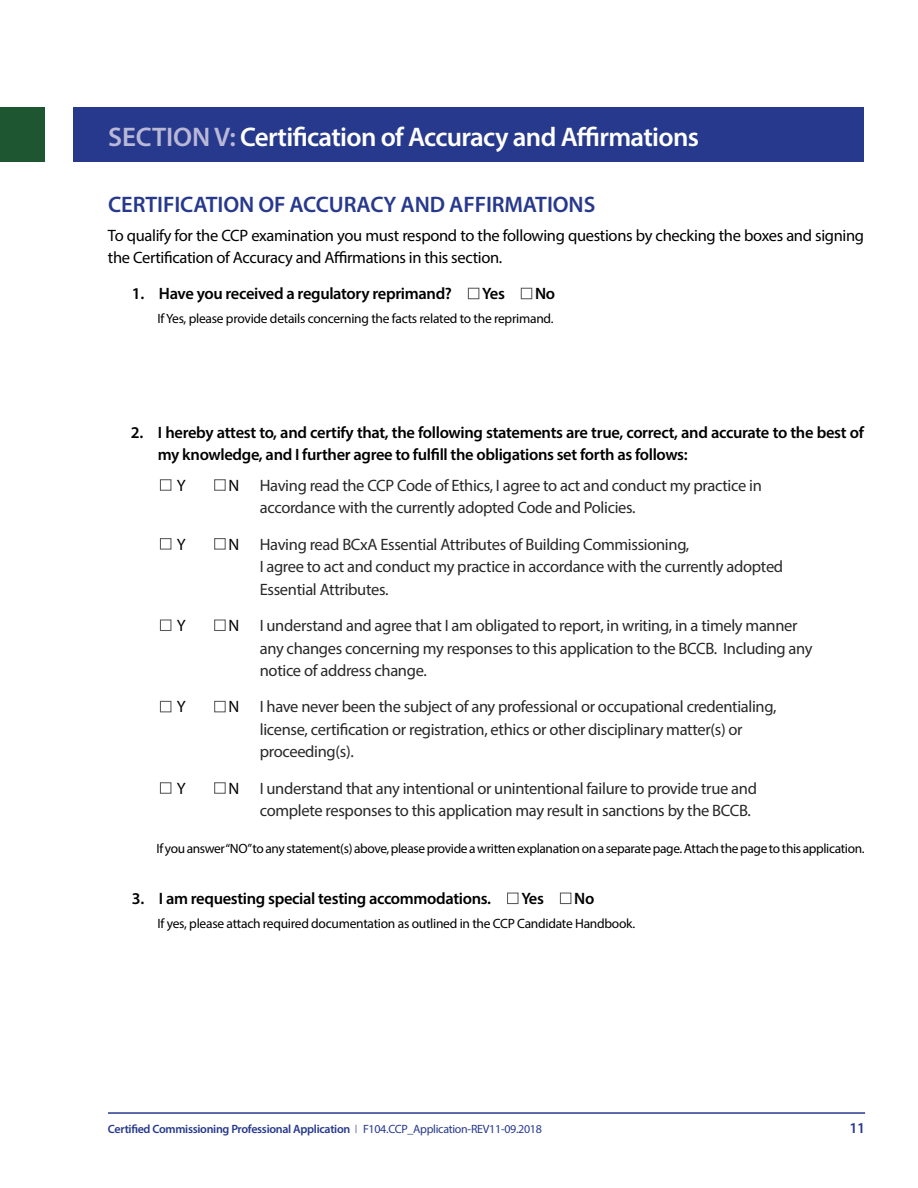
<style>
.page{position:relative;width:918px;height:1188px;background:#fff}
.page>*{position:absolute;margin:0;border:0;box-sizing:border-box;transform-origin:0 0}
.t1{font:600 27px "Myriad Pro";letter-spacing:-.025em;color:#fff}
.t2{font:600 22.5px "Myriad Pro";letter-spacing:-.005em;color:#27398c}
.t3{font:16.5px/22.5px "Myriad Pro";letter-spacing:-.02em;color:#292829}
.t4{font:600 16.5px/22.5px "Myriad Pro";letter-spacing:-.02em;color:#000}
.t5{font:16.5px/22.5px "Myriad Pro";letter-spacing:-.02em;color:#000}
.t6{font:600 15px "Myriad Pro";color:#27398c}
.t7{font:13.5px "Myriad Pro";letter-spacing:-.025em;color:#000}
.t8{font:600 12px "Myriad Pro";letter-spacing:-.025em;color:#27398c}
.s1{color:#bab8d7}
.s2{color:#000}
.s3{font-family:"Gotham";font-weight:400;font-size:9px}
.s4{font-weight:400}
</style>
<div class="page">
<hr style="left:108px;top:1112px;width:757px;height:2px;background:#27398c">
<div style="left:160px;top:479px;width:11px;height:12px;border:1px solid #58595b"></div>
<div style="left:214px;top:479px;width:12px;height:12px;border:1px solid #58595b"></div>
<div style="left:160px;top:538px;width:11px;height:12px;border:1px solid #58595b"></div>
<div style="left:214px;top:538px;width:12px;height:12px;border:1px solid #58595b"></div>
<div style="left:160px;top:619px;width:11px;height:12px;border:1px solid #58595b"></div>
<div style="left:214px;top:619px;width:12px;height:12px;border:1px solid #58595b"></div>
<div style="left:160px;top:701px;width:11px;height:11px;border:1px solid #58595b"></div>
<div style="left:214px;top:701px;width:12px;height:11px;border:1px solid #58595b"></div>
<div style="left:160px;top:782px;width:11px;height:12px;border:1px solid #58595b"></div>
<div style="left:214px;top:782px;width:12px;height:12px;border:1px solid #58595b"></div>
<div style="left:0;top:108px;width:864px;height:54px;background:#27398c"></div>
<div style="left:0;top:81px;width:73px;height:108px;background:#fff"></div>
<div style="left:0;top:108px;width:45px;height:54px;background:#1e5632"></div>
<div style="left:468px;top:288px;width:11px;height:11px;border:1px solid #58595b"></div>
<div style="left:521px;top:288px;width:11px;height:11px;border:1px solid #58595b"></div>
<div style="left:507px;top:892px;width:12px;height:12px;border:1px solid #58595b"></div>
<div style="left:560px;top:892px;width:11px;height:12px;border:1px solid #58595b"></div>
<h1 class="t1" style="left:108px;top:119px;width:592px"><span class="s1">SECTION V:</span> Certification of Accuracy and Affirmations</h1>
<h2 class="t2" style="left:108px;top:190px;width:489px">CERTIFICATION OF ACCURACY AND AFFIRMATIONS</h2>
<p class="t5" style="left:108px;top:224px;width:758px">To qualify for the CCP examination you must respond to the following questions by checking the boxes and signing the Certification of Accuracy and Affirmations in this section.</p>
<p class="t4" style="left:132px;top:282px;width:322px">1. Have you received a regulatory reprimand?</p>
<p class="t4" style="left:482px;top:282px;width:24px">Yes</p>
<p class="t4" style="left:535px;top:282px;width:22px">No</p>
<p class="t7" style="left:157px;top:310px;width:398px">If Yes, please provide details concerning the facts related to the reprimand.</p>
<p class="t4" style="left:158px;top:421px;width:708px;text-indent:-27px">2. I hereby attest to, and certify that, the following statements are true, correct, and accurate to the best of my knowledge, and I further agree to fulfill the obligations set forth as follows:</p>
<p class="t5" style="left:177px;top:474px;width:10px">Y</p>
<p class="t3" style="left:260px;top:474px;width:504px;text-indent:-31px"><span class="s2">N</span> Having read the CCP Code of Ethics, I agree to act and conduct my practice in accordance with the currently adopted Code and Policies.</p>
<p class="t5" style="left:177px;top:533px;width:10px">Y</p>
<p class="t3" style="left:260px;top:533px;width:525px;text-indent:-31px"><span class="s2">N</span> Having read BCxA Essential Attributes of Building Commissioning,<br>I agree to act and conduct my practice in accordance with the currently adopted<br>Essential Attributes.</p>
<p class="t5" style="left:177px;top:614px;width:10px">Y</p>
<p class="t3" style="left:260px;top:614px;width:554px;text-indent:-31px"><span class="s2">N</span> I understand and agree that I am obligated to report, in writing, in a timely manner any changes concerning my responses to this application to the BCCB. Including any notice of address change.</p>
<p class="t5" style="left:177px;top:695px;width:10px">Y</p>
<p class="t3" style="left:260px;top:695px;width:518px;text-indent:-31px"><span class="s2">N</span> I have never been the subject of any professional or occupational credentialing, license, certification or registration, ethics or other disciplinary matter(s) or proceeding(s).</p>
<p class="t5" style="left:177px;top:777px;width:10px">Y</p>
<p class="t3" style="left:260px;top:777px;width:499px;text-indent:-31px"><span class="s2">N</span> I understand that any intentional or unintentional failure to provide true and complete responses to this application may result in sanctions by the BCCB.</p>
<p class="t7" style="left:156px;top:840px;width:710px">If you answer “NO” to any statement(s) above, please provide a written explanation on a separate page. Attach the page to this application.</p>
<p class="t4" style="left:132px;top:887px;width:361px">3. I am requesting special testing accommodations.</p>
<p class="t4" style="left:521px;top:887px;width:24px">Yes</p>
<p class="t4" style="left:574px;top:887px;width:22px">No</p>
<p class="t7" style="left:157px;top:915px;width:479px">If yes, please attach required documentation as outlined in the CCP Candidate Handbook.</p>
<p class="t8" style="left:108px;top:1122px;width:436px">Certified Commissioning Professional Application <span class="s3">|</span> <span class="s4">F104.CCP_Application-REV11-09.2018</span></p>
<p class="t6" style="left:849px;top:1119px;width:17px">11</p>
</div>
